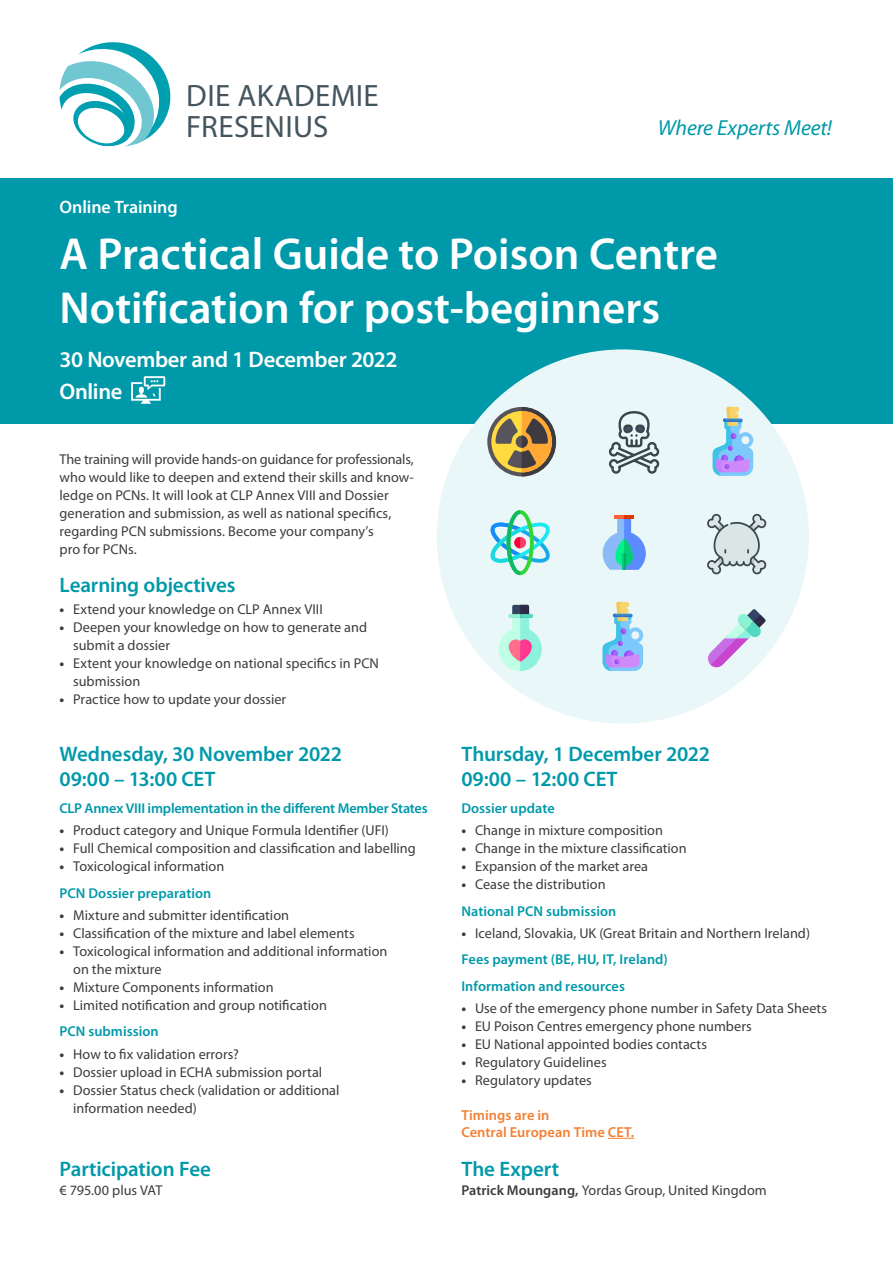
<style>
.page{position:relative;width:893px;height:1263px;background:#fff}
.page>*{position:absolute;margin:0;border:0;box-sizing:border-box;transform-origin:0 0}
.t1{font:600 45px/54px "Myriad Pro";color:#fff}
.t2{font:31.05px/31px "Myriad Pro";letter-spacing:.01em;color:#45555f}
.t3{font:600 22.5px/32.1px "Myriad Pro";letter-spacing:-.015em;color:#fff}
.t4{font:italic 21.75px "Myriad Pro";letter-spacing:-.005em;color:#0099a9}
.Zwischenüberschrifte{font:600 21px/25.2px "Myriad Pro";letter-spacing:-.005em;color:#0099a9}
.t5{font:600 18px "Myriad Pro";letter-spacing:-.005em;color:#fff}
.t6{font:600 14.4px/17.4px "Myriad Pro";color:#f47f32}
.Fließtext{font:14.25px/18px "Myriad Pro";color:#3c3c3d}
.Vortragstitel{font:600 14.25px "Myriad Pro";color:#0099a9}
.s1{font-weight:700}
.s2{font-weight:600}
</style>
<div class="page">
<div style="left:0;top:178px;width:893px;height:245px;background:#0099a9"></div>
<svg style="left:60px;top:42px;width:111px;height:105px"></svg>
<svg style="left:131px;top:376px;width:34px;height:28px"></svg>
<svg style="left:608px;top:1138px;width:26px;height:1px"></svg>
<div style="left:437px;top:349px;width:372px;height:375px;background:#eaf7f8;border-radius:50%"></div>
<svg style="left:487px;top:407px;width:69px;height:69px"></svg>
<svg style="left:491px;top:411px;width:61px;height:61px"></svg>
<svg style="left:495px;top:407px;width:61px;height:69px"></svg>
<svg style="left:499px;top:605px;width:43px;height:66px"></svg>
<svg style="left:490px;top:510px;width:60px;height:65px"></svg>
<svg style="left:603px;top:515px;width:43px;height:55px"></svg>
<svg style="left:708px;top:609px;width:58px;height:58px"></svg>
<svg style="left:713px;top:407px;width:40px;height:69px"></svg>
<svg style="left:603px;top:602px;width:40px;height:69px"></svg>
<svg style="left:609px;top:411px;width:51px;height:63px"></svg>
<svg style="left:707px;top:513px;width:60px;height:62px"></svg>
<p class="t2" style="left:186px;top:79px;width:194px">DIE AKADEMIE<br>FRESENIUS</p>
<p class="t4" style="left:658px;top:114px;width:176px">Where Experts Meet!</p>
<p class="t5" style="left:60px;top:196px;width:120px">Online Training</p>
<h1 class="t1" style="left:60px;top:225px;width:660px">A Practical Guide to Poison Centre<br>Notification for post-beginners</h1>
<p class="t3" style="left:60px;top:343px;width:339px">30 November and 1 December 2022<br>Online</p>
<p class="Fließtext" style="left:60px;top:450px;width:356px">The training will provide hands-on guidance for professionals, who would like to deepen and extend their skills and know&shy;ledge on PCNs. It will look at CLP Annex VIII and Dossier generation and submission, as well as national specifics, regarding PCN submissions. Become your company’s<br>pro for PCNs.</p>
<p class="Zwischenüberschrifte" style="left:60px;top:572px;width:177px">Learning objectives</p>
<p class="Fließtext" style="left:60px;top:600px;width:265px"><span class="s1">•</span> Extend your knowledge on CLP Annex VIII</p>
<p class="Fließtext" style="left:73px;top:618px;width:295px;text-indent:-14px"><span class="s1">•</span> Deepen your knowledge on how to generate and submit a dossier</p>
<p class="Fließtext" style="left:73px;top:654px;width:307px;text-indent:-14px"><span class="s1">•</span> Extent your knowledge on national specifics in PCN submission</p>
<p class="Fließtext" style="left:60px;top:690px;width:228px"><span class="s1">•</span> Practice how to update your dossier</p>
<p class="Zwischenüberschrifte" style="left:60px;top:741px;width:284px">Wednesday, 30 November 2022<br>09:00 – 13:00 CET</p>
<p class="Vortragstitel" style="left:60px;top:799px;width:370px">CLP Annex VIII implementation in the different Member States</p>
<p class="Fließtext" style="left:60px;top:821px;width:331px"><span class="s1">•</span> Product category and Unique Formula Identifier (UFI)</p>
<p class="Fließtext" style="left:60px;top:839px;width:358px"><span class="s1">•</span> Full Chemical composition and classification and labelling</p>
<p class="Fließtext" style="left:60px;top:857px;width:166px"><span class="s1">•</span> Toxicological information</p>
<p class="Vortragstitel" style="left:60px;top:884px;width:153px">PCN Dossier preparation</p>
<p class="Fließtext" style="left:60px;top:906px;width:231px"><span class="s1">•</span> Mixture and submitter identification</p>
<p class="Fließtext" style="left:60px;top:924px;width:297px"><span class="s1">•</span> Classification of the mixture and label elements</p>
<p class="Fließtext" style="left:73px;top:942px;width:316px;text-indent:-14px"><span class="s1">•</span> Toxicological information and additional information on the mixture</p>
<p class="Fließtext" style="left:60px;top:978px;width:216px"><span class="s1">•</span> Mixture Components information</p>
<p class="Fließtext" style="left:60px;top:996px;width:269px"><span class="s1">•</span> Limited notification and group notification</p>
<p class="Vortragstitel" style="left:60px;top:1022px;width:101px">PCN submission</p>
<p class="Fließtext" style="left:60px;top:1044px;width:181px"><span class="s1">•</span> How to fix validation errors?</p>
<p class="Fließtext" style="left:60px;top:1062px;width:264px"><span class="s1">•</span> Dossier upload in ECHA submission portal</p>
<p class="Fließtext" style="left:73px;top:1080px;width:268px;text-indent:-14px"><span class="s1">•</span> Dossier Status check (validation or additional information needed)</p>
<p class="Zwischenüberschrifte" style="left:60px;top:1156px;width:153px">Participation Fee</p>
<p class="Fließtext" style="left:60px;top:1181px;width:104px">€ 795.00 plus VAT</p>
<p class="Zwischenüberschrifte" style="left:461px;top:741px;width:250px">Thursday, 1 December 2022<br>09:00 – 12:00 CET</p>
<p class="Vortragstitel" style="left:461px;top:799px;width:95px">Dossier update</p>
<p class="Fließtext" style="left:461px;top:821px;width:203px"><span class="s1">•</span> Change in mixture composition</p>
<p class="Fließtext" style="left:461px;top:839px;width:227px"><span class="s1">•</span> Change in the mixture classification</p>
<p class="Fließtext" style="left:461px;top:857px;width:188px"><span class="s1">•</span> Expansion of the market area</p>
<p class="Fließtext" style="left:461px;top:875px;width:146px"><span class="s1">•</span> Cease the distribution</p>
<p class="Vortragstitel" style="left:461px;top:902px;width:156px">National PCN submission</p>
<p class="Fließtext" style="left:461px;top:924px;width:350px"><span class="s1">•</span> Iceland, Slovakia, UK (Great Britain and Northern Ireland)</p>
<p class="Vortragstitel" style="left:461px;top:950px;width:208px">Fees payment (BE, HU, IT, Ireland)</p>
<p class="Vortragstitel" style="left:461px;top:977px;width:165px">Information and resources</p>
<p class="Fließtext" style="left:461px;top:999px;width:367px"><span class="s1">•</span> Use of the emergency phone number in Safety Data Sheets</p>
<p class="Fließtext" style="left:461px;top:1017px;width:292px"><span class="s1">•</span> EU Poison Centres emergency phone numbers</p>
<p class="Fließtext" style="left:461px;top:1035px;width:247px"><span class="s1">•</span> EU National appointed bodies contacts</p>
<p class="Fließtext" style="left:461px;top:1053px;width:147px"><span class="s1">•</span> Regulatory Guidelines</p>
<p class="Fließtext" style="left:461px;top:1071px;width:132px"><span class="s1">•</span> Regulatory updates</p>
<p class="t6" style="left:461px;top:1105px;width:174px">Timings are in<br>Central European Time CET.</p>
<p class="Zwischenüberschrifte" style="left:461px;top:1156px;width:99px">The Expert</p>
<p class="Fließtext" style="left:461px;top:1181px;width:307px"><span class="s2">Patrick Moungang,</span> Yordas Group, United Kingdom</p>
</div>
